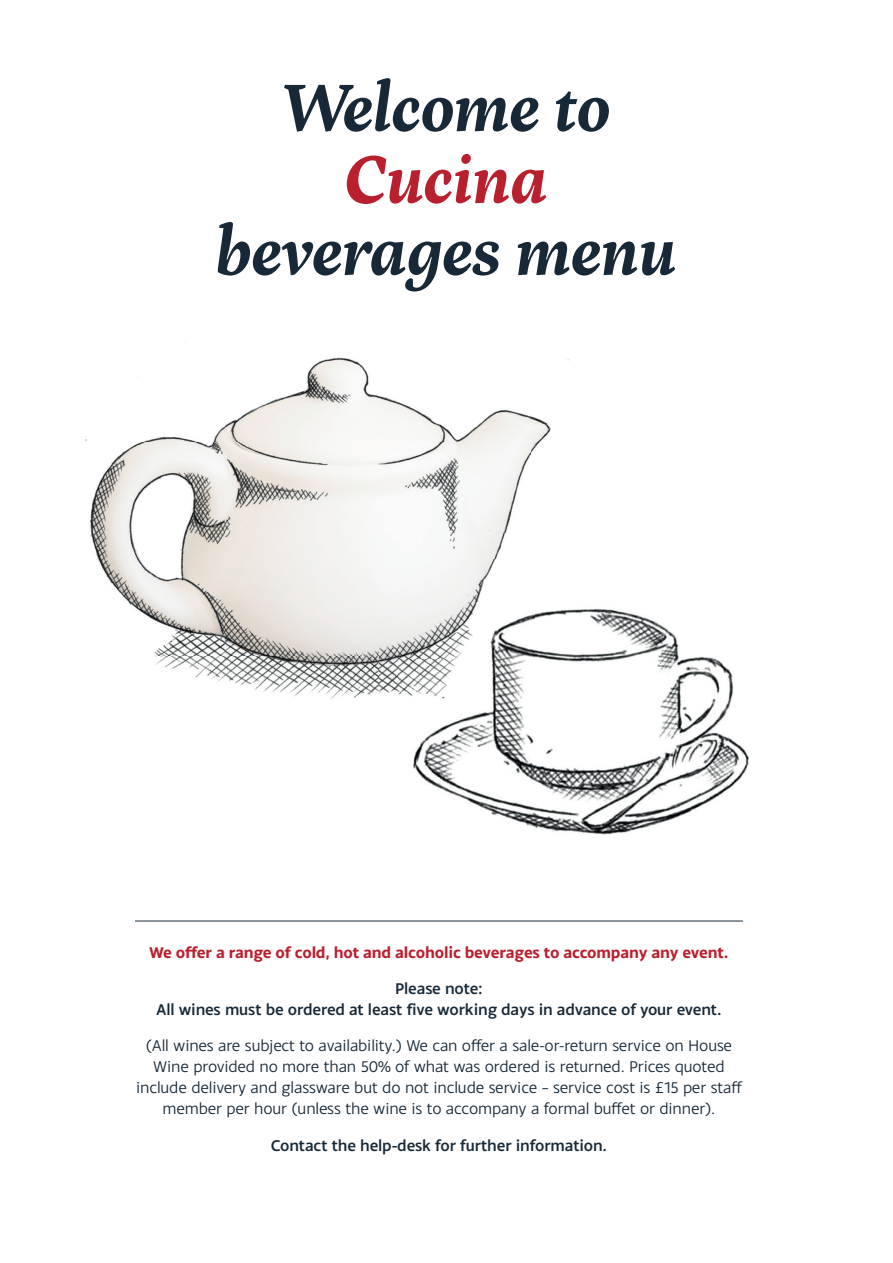
<style>
.page{position:relative;width:893px;height:1263px;background:#fff}
.page>*{position:absolute;margin:0;border:0;box-sizing:border-box;transform-origin:0 0}
.t1{font:italic 700 69.45px "Inka A Text";color:#172938}
.t2{font:italic 700 69.45px "Inka A Text";color:#b9202e}
.t3{font:16.5px/21px "Monsal Gothic";letter-spacing:-.01em;color:#172938;text-align:center}
.t4{font:500 16.5px/21px "Monsal Gothic";letter-spacing:-.01em;color:#172938;text-align:center}
.t5{font:700 16.5px "Monsal Gothic";letter-spacing:-.01em;color:#b9202e}
</style>
<div class="page">
<hr style="left:135px;top:921px;width:608px;height:1px;background:#172938">
<img style="left:413px;top:609px;width:336px;height:226px">
<img style="left:85px;top:357px;width:445px;height:192px">
<img style="left:530px;top:359px;width:39px;height:97px">
<img style="left:95px;top:549px;width:283px;height:150px">
<div style="left:378px;top:549px;width:123px;height:53px;background:#f6f7f6"></div>
<img style="left:378px;top:602px;width:20px;height:92px">
<img style="left:398px;top:559px;width:183px;height:150px">
<h1 class="t1" style="left:282px;top:66px;width:331px">Welcome to</h1>
<h1 class="t2" style="left:345px;top:138px;width:205px">Cucina</h1>
<h1 class="t1" style="left:216px;top:210px;width:463px">beverages menu</h1>
<p class="t5" style="left:149px;top:941px;width:581px">We offer a range of cold, hot and alcoholic beverages to accompany any event.</p>
<p class="t4" style="left:156px;top:978px;width:567px">Please note:<br>All wines must be ordered at least five working days in advance of your event.</p>
<p class="t3" style="left:136px;top:1035px;width:608px">(All wines are subject to availability.) We can offer a sale-or-return service on House Wine provided no more than 50% of what was ordered is returned. Prices quoted include delivery and glassware but do not include service – service cost is £15 per staff member per hour (unless the wine is to accompany a formal buffet or dinner).</p>
<p class="t4" style="left:271px;top:1134px;width:338px">Contact the help-desk for further information.</p>
</div>
